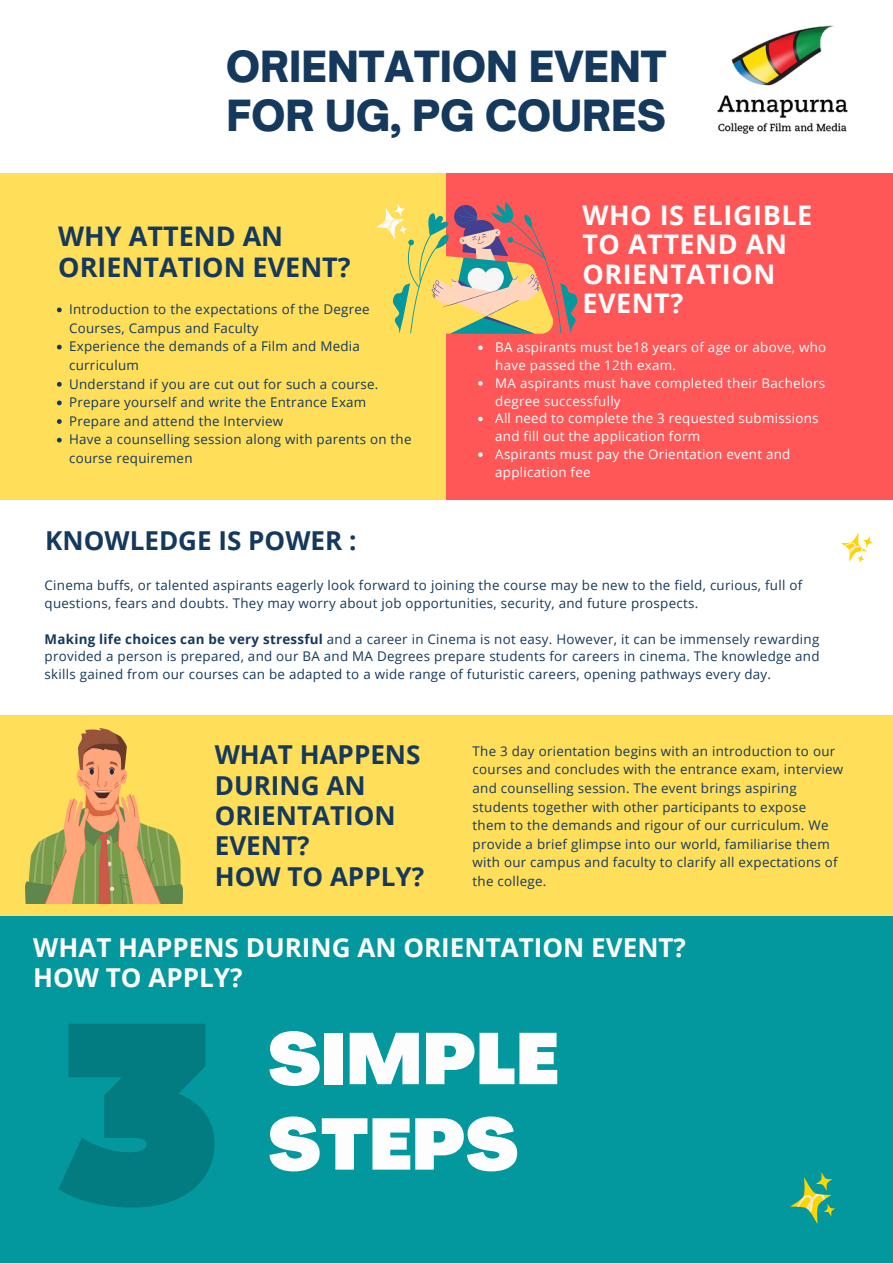
<style>
.page{position:relative;width:893px;height:1264px;background:#fff}
.page>*{position:absolute;margin:0;border:0;box-sizing:border-box;transform-origin:0 0}
.t1{font:900 71.25px/85.5px "Agrandir";color:#fdfdfd}
.t2{font:900 41.1px/48.3px "Open Sauce One";color:#15395d}
.t3{font:700 27px/29.2px "Open Sans";letter-spacing:.02em;color:#fdfdfd}
.t4{font:700 27px/31.5px "Open Sans";color:#15395d}
.t5{font:700 26.1px/30.3px "Open Sans";color:#15395d}
.t6{font:700 26.1px/30.3px "Open Sans";color:#fdfdfd}
.t7{font:13.35px/18.6px "Open Sans";letter-spacing:.02em;color:#15395d}
.t8{font:13.35px/17.9px "Open Sans";letter-spacing:.02em;color:#fff}
.s1{font-weight:700}
</style>
<div class="page">
<div style="left:0;top:173px;width:464px;height:326px;background:#ffde59"></div>
<div style="left:446px;top:173px;width:446px;height:326px;background:#ff5757"></div>
<div style="left:0;top:715px;width:892px;height:202px;background:#ffde59"></div>
<div style="left:0;top:916px;width:892px;height:346px;background:#03989e"></div>
<svg style="left:376px;top:202px;width:202px;height:132px"></svg>
<svg style="left:841px;top:532px;width:32px;height:31px"></svg>
<svg style="left:790px;top:1172px;width:45px;height:52px"></svg>
<img style="left:717px;top:25px;width:131px;height:110px">
<img style="left:25px;top:728px;width:157px;height:175px">
<svg style="left:58px;top:1024px;width:156px;height:183px"></svg>
<svg style="left:57px;top:307px;width:5px;height:5px"></svg>
<svg style="left:57px;top:345px;width:5px;height:4px"></svg>
<svg style="left:57px;top:382px;width:5px;height:5px"></svg>
<svg style="left:57px;top:400px;width:5px;height:5px"></svg>
<svg style="left:57px;top:419px;width:5px;height:5px"></svg>
<svg style="left:57px;top:438px;width:5px;height:4px"></svg>
<svg style="left:478px;top:345px;width:4px;height:5px"></svg>
<svg style="left:478px;top:381px;width:4px;height:4px"></svg>
<svg style="left:478px;top:417px;width:4px;height:4px"></svg>
<svg style="left:478px;top:452px;width:4px;height:5px"></svg>
<h2 class="t2" style="left:226px;top:42px;width:442px">ORIENTATION EVENT<br>FOR UG, PG COURES</h2>
<h3 class="t4" style="left:58px;top:219px;width:294px">WHY ATTEND AN<br>ORIENTATION EVENT?</h3>
<p class="t7" style="left:69px;top:300px;width:344px">Introduction to the expectations of the Degree Courses, Campus and Faculty<br>Experience the demands of a Film and Media curriculum<br>Understand if you are cut out for such a course.<br>Prepare yourself and write the Entrance Exam Prepare and attend the Interview<br>Have a counselling session along with parents on the course requiremen</p>
<h3 class="t3" style="left:582px;top:200px;width:231px">WHO IS ELIGIBLE<br>TO ATTEND AN<br>ORIENTATION<br>EVENT?</h3>
<p class="t8" style="left:495px;top:338px;width:332px">BA aspirants must be18 years of age or above, who have passed the 12th exam.<br>MA aspirants must have completed their Bachelors degree successfully<br>All need to complete the 3 requested submissions and fill out the application form<br>Aspirants must pay the Orientation event and application fee</p>
<h3 class="t5" style="left:45px;top:524px;width:313px">KNOWLEDGE IS POWER :</h3>
<p class="t7" style="left:45px;top:576px;width:759px;line-height:17.9px">Cinema buffs, or talented aspirants eagerly look forward to joining the course may be new to the field, curious, full of questions, fears and doubts. They may worry about job opportunities, security, and future prospects.</p>
<p class="t7" style="left:45px;top:629px;width:776px;line-height:17.9px;text-align:justify"><span class="s1">Making life choices can be very stressful</span> and a career in Cinema is not easy. However, it can be immensely rewarding provided a person is prepared, and our BA and MA Degrees prepare students for careers in cinema. The knowledge and skills gained from our courses can be adapted to a wide range of futuristic careers, opening pathways every day.</p>
<h3 class="t5" style="left:215px;top:739px;width:211px">WHAT HAPPENS<br>DURING AN<br>ORIENTATION<br>EVENT?<br>HOW TO APPLY?</h3>
<p class="t7" style="left:472px;top:741px;width:372px">The 3 day orientation begins with an introduction to our courses and concludes with the entrance exam, interview and counselling session. The event brings aspiring students together with other participants to expose<br>them to the demands and rigour of our curriculum. We provide a brief glimpse into our world, familiarise them with our campus and faculty to clarify all expectations of the college.</p>
<h3 class="t6" style="left:33px;top:931px;width:654px">WHAT HAPPENS DURING AN ORIENTATION EVENT?<br>HOW TO APPLY?</h3>
<h1 class="t1" style="left:268px;top:1023px;width:292px">SIMPLE<br>STEPS</h1>
</div>
